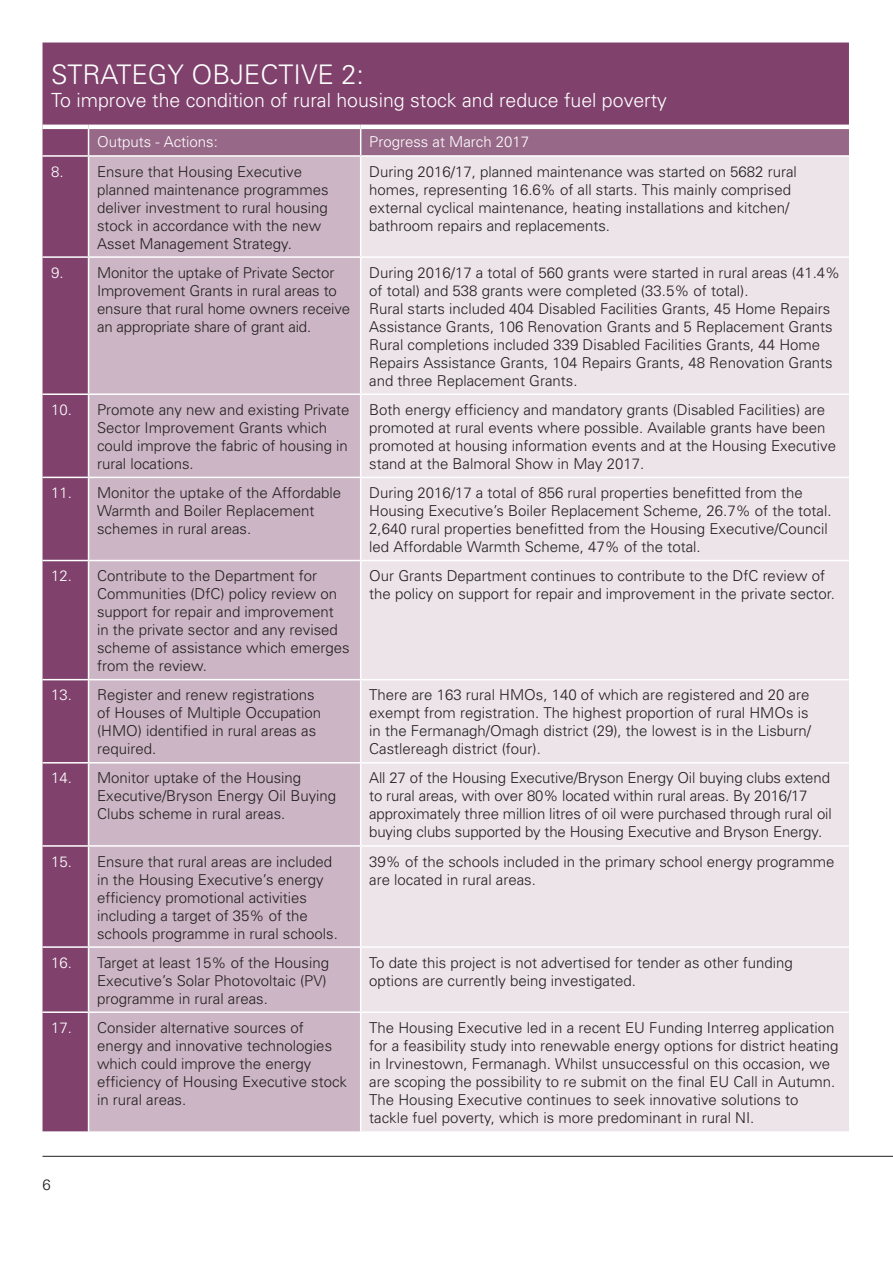
<style>
.page{position:relative;width:893px;height:1263px;background:#fff}
.page>*{position:absolute;margin:0;border:0;box-sizing:border-box;transform-origin:0 0}
.H2_Title{font:300 27px "Univers";color:#fff}
.H2_Title-2{font:300 19.5px "Univers";color:#fff}
.P_Body{font:300 15px/18px "Univers";color:#231f20}
.P_Body-2{font:300 15px "Univers";color:#fff}
</style>
<div class="page">
<hr style="left:43px;top:1156px;width:850px;height:1px;background:#231f20">
<div style="left:43px;top:43px;width:806px;height:1088px;background:#80426d"></div>
<div style="left:89px;top:157px;width:271px;height:974px;background:#ccb6c5"></div>
<div style="left:361px;top:157px;width:488px;height:974px;background:#ece4e9"></div>
<div style="left:88px;top:129px;width:761px;height:26px;background:#976887"></div>
<hr style="left:43px;top:155px;width:46px;height:2px;background:#fff">
<hr style="left:89px;top:155px;width:272px;height:2px;background:#fff">
<hr style="left:88px;top:157px;width:1px;height:99px;background:#fff">
<hr style="left:361px;top:155px;width:488px;height:2px;background:#fff">
<hr style="left:360px;top:157px;width:1px;height:99px;background:#fff">
<hr style="left:43px;top:256px;width:46px;height:2px;background:#fff">
<hr style="left:89px;top:256px;width:272px;height:2px;background:#fff">
<hr style="left:88px;top:258px;width:1px;height:135px;background:#fff">
<hr style="left:361px;top:256px;width:488px;height:2px;background:#fff">
<hr style="left:360px;top:258px;width:1px;height:135px;background:#fff">
<hr style="left:43px;top:393px;width:46px;height:2px;background:#fff">
<hr style="left:89px;top:393px;width:272px;height:2px;background:#fff">
<hr style="left:88px;top:395px;width:1px;height:82px;background:#fff">
<hr style="left:361px;top:393px;width:488px;height:2px;background:#fff">
<hr style="left:360px;top:395px;width:1px;height:82px;background:#fff">
<hr style="left:43px;top:477px;width:46px;height:1px;background:#fff">
<hr style="left:89px;top:477px;width:272px;height:1px;background:#fff">
<hr style="left:88px;top:478px;width:1px;height:82px;background:#fff">
<hr style="left:361px;top:477px;width:488px;height:1px;background:#fff">
<hr style="left:360px;top:478px;width:1px;height:82px;background:#fff">
<hr style="left:43px;top:560px;width:46px;height:1px;background:#fff">
<hr style="left:89px;top:560px;width:272px;height:1px;background:#fff">
<hr style="left:88px;top:561px;width:1px;height:118px;background:#fff">
<hr style="left:361px;top:560px;width:488px;height:1px;background:#fff">
<hr style="left:360px;top:561px;width:1px;height:118px;background:#fff">
<hr style="left:43px;top:679px;width:46px;height:1px;background:#fff">
<hr style="left:89px;top:679px;width:272px;height:1px;background:#fff">
<hr style="left:88px;top:680px;width:1px;height:82px;background:#fff">
<hr style="left:361px;top:679px;width:488px;height:1px;background:#fff">
<hr style="left:360px;top:680px;width:1px;height:82px;background:#fff">
<hr style="left:43px;top:762px;width:46px;height:1px;background:#fff">
<hr style="left:89px;top:762px;width:272px;height:1px;background:#fff">
<hr style="left:88px;top:763px;width:1px;height:82px;background:#fff">
<hr style="left:361px;top:762px;width:488px;height:1px;background:#fff">
<hr style="left:360px;top:763px;width:1px;height:82px;background:#fff">
<hr style="left:43px;top:845px;width:46px;height:2px;background:#fff">
<hr style="left:89px;top:845px;width:272px;height:2px;background:#fff">
<hr style="left:88px;top:847px;width:1px;height:99px;background:#fff">
<hr style="left:361px;top:845px;width:488px;height:2px;background:#fff">
<hr style="left:360px;top:847px;width:1px;height:99px;background:#fff">
<hr style="left:43px;top:946px;width:46px;height:2px;background:#fff">
<hr style="left:89px;top:946px;width:272px;height:2px;background:#fff">
<hr style="left:88px;top:948px;width:1px;height:63px;background:#fff">
<hr style="left:361px;top:946px;width:488px;height:2px;background:#fff">
<hr style="left:360px;top:948px;width:1px;height:63px;background:#fff">
<hr style="left:43px;top:1011px;width:46px;height:2px;background:#fff">
<hr style="left:89px;top:1011px;width:272px;height:2px;background:#fff">
<hr style="left:88px;top:1013px;width:1px;height:118px;background:#fff">
<hr style="left:361px;top:1011px;width:488px;height:2px;background:#fff">
<hr style="left:360px;top:1013px;width:1px;height:118px;background:#fff">
<hr style="left:43px;top:125px;width:46px;height:4px;background:#fff">
<hr style="left:89px;top:125px;width:272px;height:4px;background:#fff">
<hr style="left:361px;top:125px;width:488px;height:4px;background:#fff">
<h2 class="H2_Title" style="left:51px;top:58px;width:314px">STRATEGY OBJECTIVE 2:</h2>
<h2 class="H2_Title-2" style="left:51px;top:89px;width:617px">To improve the condition of rural housing stock and reduce fuel poverty</h2>
<p class="P_Body-2" style="left:97px;top:133px;width:122px">Outputs - Actions:</p>
<p class="P_Body-2" style="left:369px;top:133px;width:162px">Progress at March 2017</p>
<p class="P_Body-2" style="left:51px;top:162px;width:14px">8.</p>
<p class="P_Body" style="left:97px;top:162px;width:233px">Ensure that Housing Executive planned maintenance programmes deliver investment to rural housing stock in accordance with the new<br>Asset Management Strategy.</p>
<p class="P_Body" style="left:369px;top:162px;width:429px">During 2016/17, planned maintenance was started on 5682 rural homes, representing 16.6% of all starts. This mainly comprised external cyclical maintenance, heating installations and kitchen/ bathroom repairs and replacements.</p>
<p class="P_Body-2" style="left:51px;top:263px;width:14px">9.</p>
<p class="P_Body" style="left:97px;top:263px;width:255px">Monitor the uptake of Private Sector Improvement Grants in rural areas to ensure that rural home owners receive an appropriate share of grant aid.</p>
<p class="P_Body" style="left:369px;top:263px;width:472px">During 2016/17 a total of 560 grants were started in rural areas (41.4% of total) and 538 grants were completed (33.5% of total).<br>Rural starts included 404 Disabled Facilities Grants, 45 Home Repairs Assistance Grants, 106 Renovation Grants and 5 Replacement Grants Rural completions included 339 Disabled Facilities Grants, 44 Home Repairs Assistance Grants, 104 Repairs Grants, 48 Renovation Grants and three Replacement Grants.</p>
<p class="P_Body-2" style="left:51px;top:400px;width:22px">10.</p>
<p class="P_Body" style="left:97px;top:400px;width:254px">Promote any new and existing Private<br>Sector Improvement Grants which could improve the fabric of housing in rural locations.</p>
<p class="P_Body" style="left:369px;top:400px;width:468px">Both energy efficiency and mandatory grants (Disabled Facilities) are promoted at rural events where possible. Available grants have been promoted at housing information events and at the Housing Executive stand at the Balmoral Show in May 2017.</p>
<p class="P_Body-2" style="left:51px;top:484px;width:22px">11.</p>
<p class="P_Body" style="left:97px;top:483px;width:246px">Monitor the uptake of the Affordable<br>Warmth and Boiler Replacement schemes in rural areas.</p>
<p class="P_Body" style="left:369px;top:483px;width:464px">During 2016/17 a total of 856 rural properties benefitted from the Housing Executive’s Boiler Replacement Scheme, 26.7% of the total.<br>2,640 rural properties benefitted from the Housing Executive/Council led Affordable Warmth Scheme, 47% of the total.</p>
<p class="P_Body-2" style="left:51px;top:567px;width:22px">12.</p>
<p class="P_Body" style="left:97px;top:566px;width:254px">Contribute to the Department for<br>Communities (DfC) policy review on support for repair and improvement<br>in the private sector and any revised scheme of assistance which emerges from the review.</p>
<p class="P_Body" style="left:369px;top:566px;width:467px">Our Grants Department continues to contribute to the DfC review of the policy on support for repair and improvement in the private sector.</p>
<p class="P_Body-2" style="left:51px;top:686px;width:22px">13.</p>
<p class="P_Body" style="left:97px;top:685px;width:226px">Register and renew registrations of Houses of Multiple Occupation (HMO) identified in rural areas as required.</p>
<p class="P_Body" style="left:369px;top:685px;width:443px">There are 163 rural HMOs, 140 of which are registered and 20 are exempt from registration. The highest proportion of rural HMOs is in the Fermanagh/Omagh district (29), the lowest is in the Lisburn/ Castlereagh district (four).</p>
<p class="P_Body-2" style="left:51px;top:769px;width:22px">14.</p>
<p class="P_Body" style="left:97px;top:769px;width:241px">Monitor uptake of the Housing<br>Executive/Bryson Energy Oil Buying<br>Clubs scheme in rural areas.</p>
<p class="P_Body" style="left:369px;top:769px;width:464px">All 27 of the Housing Executive/Bryson Energy Oil buying clubs extend to rural areas, with over 80% located within rural areas. By 2016/17 approximately three million litres of oil were purchased through rural oil buying clubs supported by the Housing Executive and Bryson Energy.</p>
<p class="P_Body-2" style="left:51px;top:852px;width:22px">15.</p>
<p class="P_Body" style="left:97px;top:852px;width:242px">Ensure that rural areas are included in the Housing Executive’s energy efficiency promotional activities including a target of 35% of the schools programme in rural schools.</p>
<p class="P_Body" style="left:369px;top:852px;width:467px">39% of the schools included in the primary school energy programme are located in rural areas.</p>
<p class="P_Body-2" style="left:51px;top:953px;width:22px">16.</p>
<p class="P_Body" style="left:97px;top:953px;width:234px">Target at least 15% of the Housing<br>Executive’s Solar Photovoltaic (PV) programme in rural areas.</p>
<p class="P_Body" style="left:369px;top:953px;width:425px">To date this project is not advertised for tender as other funding options are currently being investigated.</p>
<p class="P_Body-2" style="left:51px;top:1018px;width:22px">17.</p>
<p class="P_Body" style="left:97px;top:1018px;width:252px">Consider alternative sources of energy and innovative technologies which could improve the energy efficiency of Housing Executive stock in rural areas.</p>
<p class="P_Body" style="left:369px;top:1018px;width:471px">The Housing Executive led in a recent EU Funding Interreg application for a feasibility study into renewable energy options for district heating in Irvinestown, Fermanagh. Whilst unsuccessful on this occasion, we are scoping the possibility to re submit on the final EU Call in Autumn.<br>The Housing Executive continues to seek innovative solutions to tackle fuel poverty, which is more predominant in rural NI.</p>
<p class="P_Body" style="left:43px;top:1175px;width:10px">6</p>
</div>
